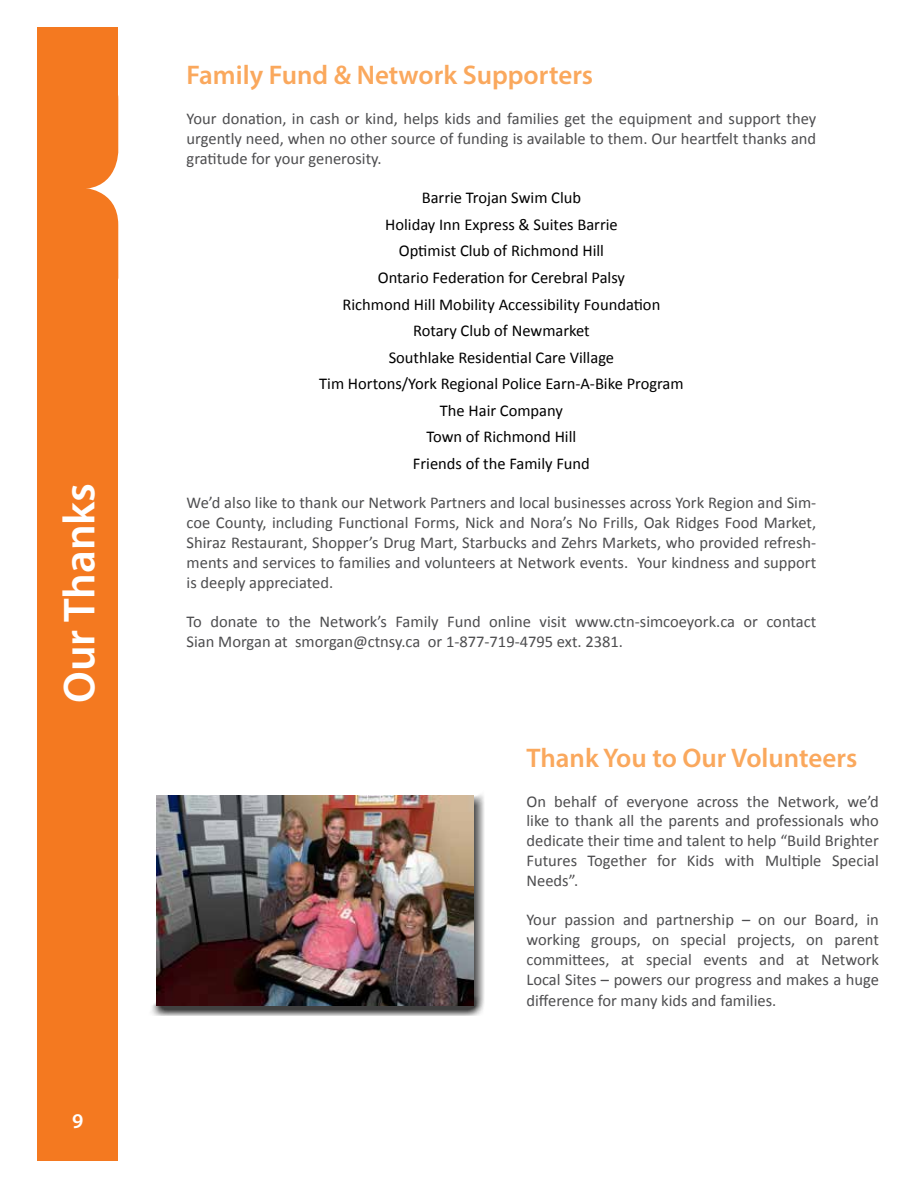
<style>
.page{position:relative;width:918px;height:1188px;background:#fff}
.page>*{position:absolute;margin:0;border:0;box-sizing:border-box;transform-origin:0 0}
.t1{font:600 45px "Myriad Pro";color:#fff}
.t2{font:600 27px "Myriad Pro";color:#faa85d}
.t3{font:600 21px "Myriad Pro";color:#fff}
.t4{font:16.5px/19.8px "Calibri";color:#4d4d4f;text-align:justify}
.t5{font:16.5px/26.5px "Calibri";color:#000;text-align:center}
</style>
<div class="page">
<div style="left:37px;top:27px;width:81px;height:112px;background:#f47920"></div>
<div style="left:37px;top:62px;width:81px;height:127px;background:#f47920;border-radius:38px"></div>
<div style="left:37px;top:188px;width:81px;height:126px;background:#f47920;border-radius:38px"></div>
<div style="left:37px;top:235px;width:81px;height:926px;background:#f47920"></div>
<div style="left:37px;top:48px;width:48px;height:738px;background:#f47920"></div>
<div style="left:148px;top:788px;width:337px;height:228px;background:#000;opacity:.75"></div>
<img style="left:157px;top:795px;width:317px;height:210px">
<h1 class="t1" style="left:51px;top:703px;width:222px;rotate:-90deg">Our Thanks</h1>
<p class="t3" style="left:72px;top:1108px;width:13px">9</p>
<h2 class="t2" style="left:187px;top:58px;width:408px">Family Fund &amp; Network Supporters</h2>
<p class="t4" style="left:187px;top:109px;width:631px">Your donation, in cash or kind, helps kids and families get the equipment and support they urgently need, when no other source of funding is available to them. Our heartfelt thanks and gratitude for your generosity.</p>
<p class="t5" style="left:319px;top:185px;width:366px">Barrie Trojan Swim Club<br>Holiday Inn Express &amp; Suites Barrie<br>Optimist Club of Richmond Hill<br>Ontario Federation for Cerebral Palsy<br>Richmond Hill Mobility Accessibility Foundation<br>Rotary Club of Newmarket<br>Southlake Residential Care Village<br>Tim Hortons/York Regional Police Earn-A-Bike Program<br>The Hair Company<br>Town of Richmond Hill<br>Friends of the Family Fund</p>
<p class="t4" style="left:187px;top:493px;width:631px">We’d also like to thank our Network Partners and local businesses across York Region and Sim&shy;coe County, including Functional Forms, Nick and Nora’s No Frills, Oak Ridges Food Market, Shiraz Restaurant, Shopper’s Drug Mart, Starbucks and Zehrs Markets, who provided refresh&shy;ments and services to families and volunteers at Network events. Your kindness and support is deeply appreciated.</p>
<p class="t4" style="left:187px;top:612px;width:631px">To donate to the Network’s Family Fund online visit www.ctn-simcoeyork.ca or contact<br>Sian Morgan at smorgan@ctnsy.ca or 1-877-719-4795 ext. 2381.</p>
<h2 class="t2" style="left:527px;top:740px;width:332px">Thank You to Our Volunteers</h2>
<p class="t4" style="left:527px;top:791px;width:354px">On behalf of everyone across the Network, we’d like to thank all the parents and professionals who dedicate their time and talent to help “Build Brighter Futures Together for Kids with Multiple Special Needs”.</p>
<p class="t4" style="left:527px;top:910px;width:354px">Your passion and partnership – on our Board, in working groups, on special projects, on parent committees, at special events and at Network Local Sites – powers our progress and makes a huge</p>
<p class="t4" style="left:527px;top:991px;width:251px">difference for many kids and families.</p>
</div>
